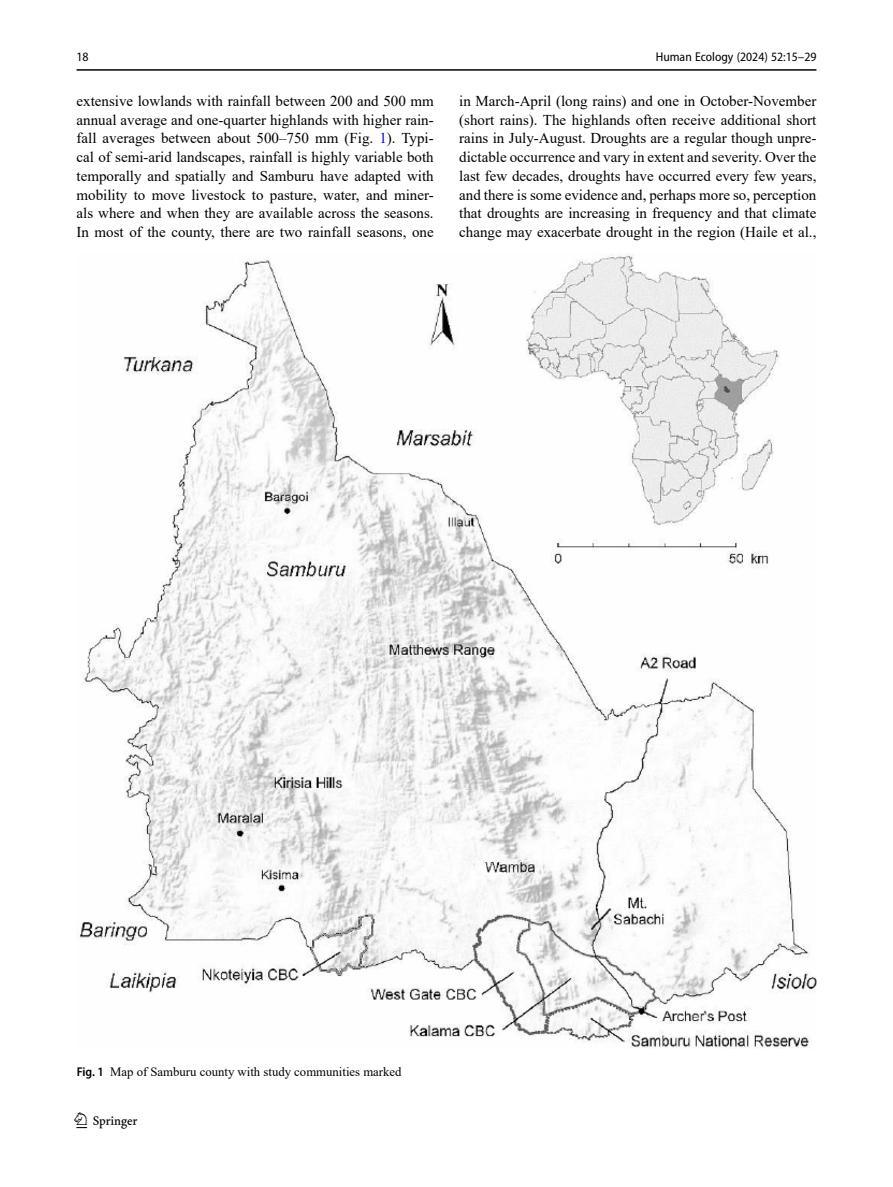
<style>
.page{position:relative;width:893px;height:1187px;background:#fff}
.page>*{position:absolute;margin:0;border:0;box-sizing:border-box;transform-origin:0 0}
.t1{font:22.5px "Springnew";color:#000}
.Body_Text{font:15px/18.8px "Times New Roman";color:#000;text-align:justify}
.Figure_Caption{font:12.75px "Times New Roman";color:#000}
.t2{font:semi-condensed 12.75px "Myriad Pro";color:#000}
.s1{color:#00f}
.s2{font-family:"Myriad Pro";font-weight:600;font-stretch:semi-condensed}
</style>
<div class="page">
<hr style="left:77px;top:69px;width:739px;height:2px;background:#000">
<img style="left:80px;top:254px;width:737px;height:794px">
<p class="t2" style="left:77px;top:49px;width:14px">18</p>
<p class="Body_Text" style="left:77px;top:91px;width:359px">extensive lowlands with rainfall between 200 and 500 mm annual average and one-quarter highlands with higher rain&shy;fall averages between about 500–750 mm (Fig. <span class="s1">1</span>). Typi&shy;cal of semi-arid landscapes, rainfall is highly variable both temporally and spatially and Samburu have adapted with mobility to move livestock to pasture, water, and miner&shy;als where and when they are available across the seasons.<br>In most of the county, there are two rainfall seasons, one</p>
<p class="t2" style="left:656px;top:49px;width:162px">Human Ecology (2024) 52:15–29</p>
<p class="Body_Text" style="left:459px;top:91px;width:359px">in March-April (long rains) and one in October-November (short rains). The highlands often receive additional short rains in July-August. Droughts are a regular though unpre&shy;dictable occurrence and vary in extent and severity. Over the last few decades, droughts have occurred every few years, and there is some evidence and, perhaps more so, perception that droughts are increasing in frequency and that climate change may exacerbate drought in the region (Haile et al.,</p>
<p class="Figure_Caption" style="left:77px;top:1062px;width:326px"><span class="s2">Fig. 1</span> Map of Samburu county with study communities marked</p>
<h1 class="t1" style="left:77px;top:1107px;width:63px">1 3</h1>
</div>
